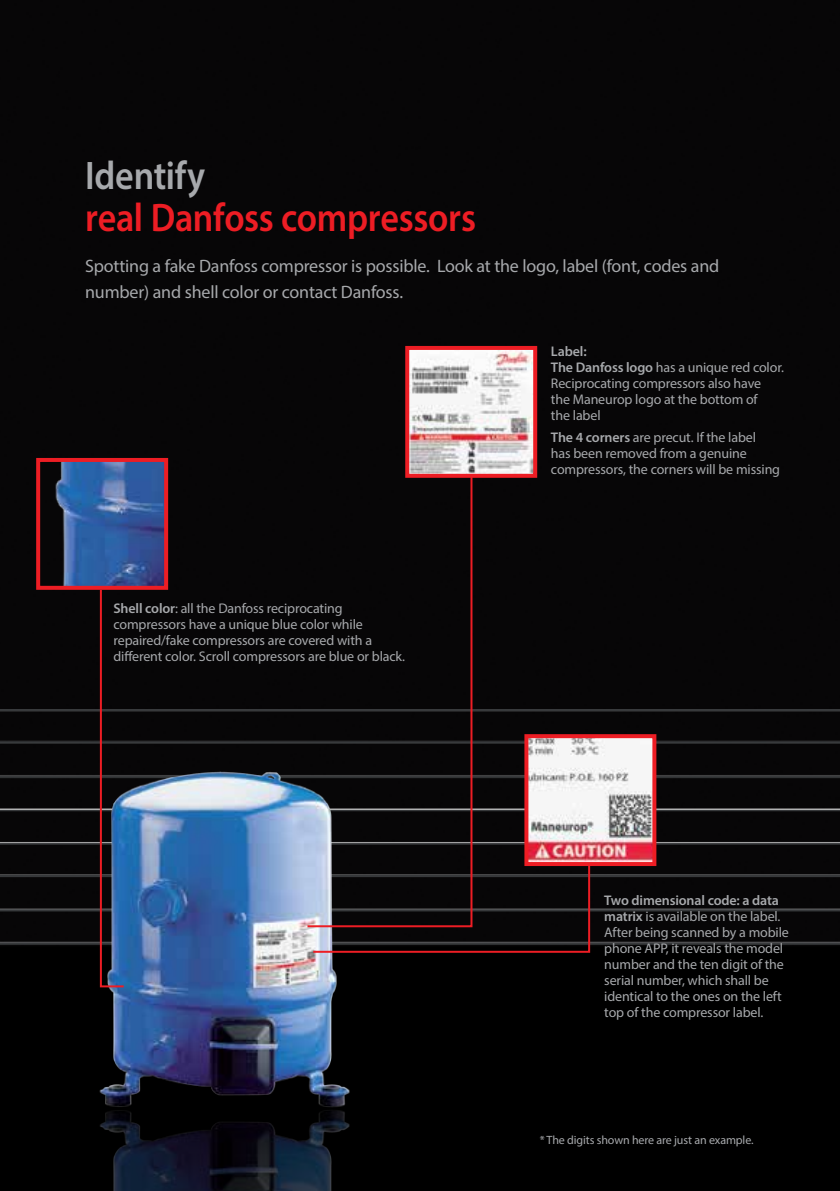
<style>
.page{position:relative;width:840px;height:1191px;background:#fff}
.page>*{position:absolute;margin:0;border:0;box-sizing:border-box;transform-origin:0 0}
.t1{font:600 40px "Myriad Pro";letter-spacing:-.01em;color:#ed1d24;scale:.9 1}
.t2{font:600 40px "Myriad Pro";letter-spacing:-.005em;color:#a7a9ac;scale:.9 1}
.t3{font:18px/26px "Myriad Pro";letter-spacing:-.01em;color:#a7a9ac}
.t4{font:14px/16px "Myriad Pro";letter-spacing:-.01em;color:#a7a9ac}
.t5{font:12px "Myriad Pro";letter-spacing:-.01em;color:#a7a9ac}
.s1{font-weight:600}
</style>
<div class="page">
<div style="left:0;top:0;width:839px;height:1191px;background:#070607"></div>
<img style="left:0;top:709px;width:839px;height:235px">
<img style="left:62px;top:752px;width:322px;height:327px">
<img style="left:62px;top:1079px;width:322px;height:112px">
<svg style="left:311px;top:863px;width:279px;height:90px;background:#1c1415"></svg>
<svg style="left:305px;top:475px;width:168px;height:453px;background:#141315"></svg>
<svg style="left:99px;top:590px;width:27px;height:398px;background:#262538"></svg>
<img style="left:410px;top:351px;width:122px;height:122px">
<div style="left:405px;top:346px;width:132px;height:132px;border:4px solid #ed1d24"></div>
<img style="left:529px;top:739px;width:122px;height:122px">
<div style="left:524px;top:734px;width:132px;height:132px;border:4px solid #ed1d24"></div>
<img style="left:41px;top:463px;width:122px;height:122px">
<div style="left:36px;top:458px;width:132px;height:132px;border:4px solid #ed1d24"></div>
<h1 class="t2" style="left:85px;top:150px;width:135px">Identify</h1>
<h1 class="t1" style="left:85px;top:192px;width:435px">real Danfoss compressors</h1>
<p class="t3" style="left:85px;top:252px;width:635px">Spotting a fake Danfoss compressor is possible. Look at the logo, label (font, codes and number) and shell color or contact Danfoss.</p>
<p class="t4" style="left:113px;top:600px;width:293px"><span class="s1">Shell color</span>: all the Danfoss reciprocating compressors have a unique blue color while repaired/fake compressors are covered with a different color. Scroll compressors are blue or black.</p>
<p class="t4" style="left:550px;top:343px;width:234px"><span class="s1">Label:<br>The Danfoss logo</span> has a unique red color.<br>Reciprocating compressors also have<br>the Maneurop logo at the bottom of<br>the label</p>
<p class="t4" style="left:550px;top:429px;width:230px"><span class="s1">The 4 corners</span> are precut. If the label<br>has been removed from a genuine compressors, the corners will be missing</p>
<p class="t4" style="left:604px;top:892px;width:186px"><span class="s1">Two dimensional code: a data matrix</span> is available on the label.<br>After being scanned by a mobile phone APP, it reveals the model number and the ten digit of the serial number, which shall be identical to the ones on the left top of the compressor label.</p>
<p class="t5" style="left:539px;top:1132px;width:215px">* The digits shown here are just an example.</p>
</div>
